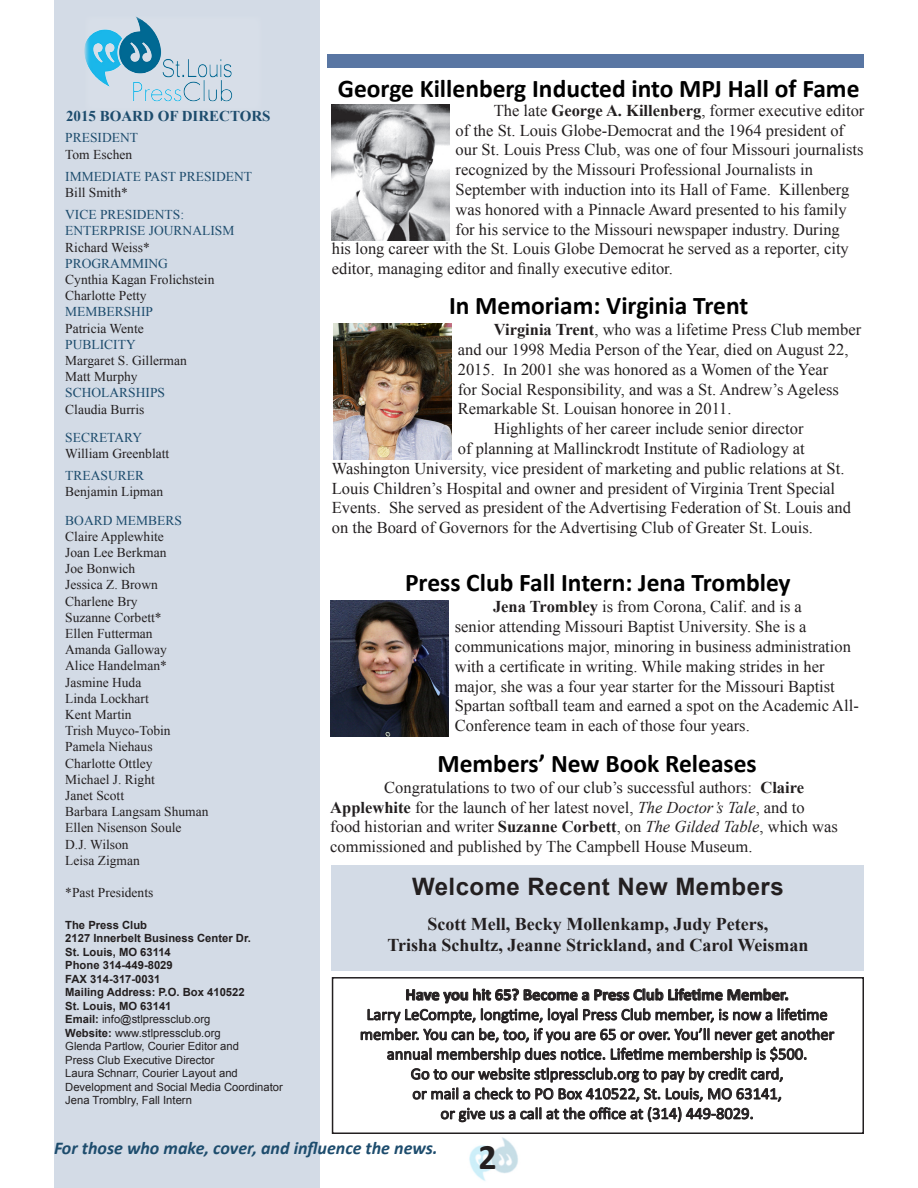
<style>
.page{position:relative;width:918px;height:1188px;background:#fff}
.page>*{position:absolute;margin:0;border:0;box-sizing:border-box;transform-origin:0 0}
.t1{font:700 36px "Calibri";color:#231f20}
.t2{font:700 25.5px "Calibri";color:#000}
.t3{font:700 24px "Arial";letter-spacing:.02em;color:#231f20}
.t4{font:700 18px "Times New Roman";color:#231f20}
.t5{font:italic 700 18px "Calibri";color:#1d4c6d}
.t6{font:16.5px/19.8px "Times New Roman";color:#231f20}
.t7{font:16.5px/19.8px "Calibri";color:#231f20;text-align:center}
.t8{font:700 16.5px "Calibri";color:#231f20}
.t9{font:700 15px "Times New Roman";color:#1d4c6d}
.t10{font:13.5px "Times New Roman";color:#231f20}
.t11{font:13.5px "Times New Roman";color:#1d4c6d}
.t12{font:11.25px "Arial";color:#231f20}
.t13{font:700 11.25px "Arial";color:#231f20}
.s1{font-weight:700}
.s2{font-style:italic}
</style>
<div class="page">
<img style="left:469px;top:1137px;width:49px;height:44px">
<div style="left:54px;top:0;width:266px;height:1188px;background:#d3dbe6"></div>
<div style="left:328px;top:54px;width:536px;height:13px;background:#5976a3"></div>
<div style="left:332px;top:865px;width:532px;height:106px;background:#d3dbe6"></div>
<div style="left:332px;top:977px;width:532px;height:157px;border:2px solid #231f20"></div>
<img style="left:330px;top:601px;width:119px;height:136px">
<img style="left:333px;top:324px;width:119px;height:135px">
<img style="left:331px;top:104px;width:119px;height:136px">
<svg style="left:360px;top:988px;width:475px;height:135px"></svg>
<img style="left:85px;top:16px;width:148px;height:86px">
<p class="t9" style="left:66px;top:106px;width:206px">2015 BOARD OF DIRECTORS</p>
<p class="t11" style="left:65px;top:129px;width:74px">PRESIDENT</p>
<p class="t10" style="left:65px;top:145px;width:68px">Tom Eschen</p>
<p class="t11" style="left:65px;top:167px;width:188px">IMMEDIATE PAST PRESIDENT</p>
<p class="t10" style="left:65px;top:183px;width:64px">Bill Smith*</p>
<p class="t11" style="left:65px;top:206px;width:120px">VICE PRESIDENTS:</p>
<p class="t11" style="left:65px;top:222px;width:171px">ENTERPRISE JOURNALISM</p>
<p class="t10" style="left:65px;top:238px;width:86px">Richard Weiss*</p>
<p class="t11" style="left:65px;top:254px;width:104px">PROGRAMMING</p>
<p class="t10" style="left:65px;top:270px;width:151px">Cynthia Kagan Frolichstein</p>
<p class="t10" style="left:65px;top:287px;width:83px">Charlotte Petty</p>
<p class="t11" style="left:65px;top:303px;width:89px">MEMBERSHIP</p>
<p class="t10" style="left:65px;top:319px;width:80px">Patricia Wente</p>
<p class="t11" style="left:65px;top:335px;width:72px">PUBLICITY</p>
<p class="t10" style="left:65px;top:351px;width:123px">Margaret S. Gillerman</p>
<p class="t10" style="left:65px;top:368px;width:74px">Matt Murphy</p>
<p class="t11" style="left:65px;top:384px;width:101px">SCHOLARSHIPS</p>
<p class="t10" style="left:65px;top:400px;width:81px">Claudia Burris</p>
<p class="t11" style="left:65px;top:428px;width:78px">SECRETARY</p>
<p class="t10" style="left:65px;top:444px;width:106px">William Greenblatt</p>
<p class="t11" style="left:65px;top:467px;width:80px">TREASURER</p>
<p class="t10" style="left:65px;top:483px;width:99px">Benjamin Lipman</p>
<p class="t11" style="left:65px;top:511px;width:118px">BOARD MEMBERS</p>
<p class="t10" style="left:65px;top:527px;width:100px">Claire Applewhite</p>
<p class="t10" style="left:65px;top:543px;width:103px">Joan Lee Berkman</p>
<p class="t10" style="left:65px;top:560px;width:72px">Joe Bonwich</p>
<p class="t10" style="left:65px;top:576px;width:94px">Jessica Z. Brown</p>
<p class="t10" style="left:65px;top:592px;width:74px">Charlene Bry</p>
<p class="t10" style="left:65px;top:608px;width:98px">Suzanne Corbett*</p>
<p class="t10" style="left:65px;top:624px;width:89px">Ellen Futterman</p>
<p class="t10" style="left:65px;top:641px;width:103px">Amanda Galloway</p>
<p class="t10" style="left:65px;top:657px;width:103px">Alice Handelman*</p>
<p class="t10" style="left:65px;top:673px;width:78px">Jasmine Huda</p>
<p class="t10" style="left:65px;top:689px;width:85px">Linda Lockhart</p>
<p class="t10" style="left:65px;top:705px;width:68px">Kent Martin</p>
<p class="t10" style="left:65px;top:722px;width:107px">Trish Muyco-Tobin</p>
<p class="t10" style="left:65px;top:738px;width:89px">Pamela Niehaus</p>
<p class="t10" style="left:65px;top:754px;width:89px">Charlotte Ottley</p>
<p class="t10" style="left:65px;top:770px;width:91px">Michael J. Right</p>
<p class="t10" style="left:65px;top:786px;width:60px">Janet Scott</p>
<p class="t10" style="left:65px;top:803px;width:145px">Barbara Langsam Shuman</p>
<p class="t10" style="left:65px;top:819px;width:118px">Ellen Nisenson Soule</p>
<p class="t10" style="left:65px;top:835px;width:65px">D.J. Wilson</p>
<p class="t10" style="left:65px;top:851px;width:76px">Leisa Zigman</p>
<p class="t10" style="left:65px;top:884px;width:90px">*Past Presidents</p>
<p class="t2" style="left:338px;top:72px;width:523px">George Killenberg Inducted into MPJ Hall of Fame</p>
<p class="t6" style="left:494px;top:100px;width:372px">The late <span class="s1">George A. Killenberg</span>, former executive editor</p>
<p class="t6" style="left:456px;top:120px;width:390px">of the St. Louis Globe-Democrat and the 1964 president of</p>
<p class="t6" style="left:456px;top:140px;width:409px">our St. Louis Press Club, was one of four Missouri journalists</p>
<p class="t6" style="left:456px;top:160px;width:359px">recognized by the Missouri Professional Journalists in</p>
<p class="t6" style="left:456px;top:179px;width:395px">September with induction into its Hall of Fame. Killenberg</p>
<p class="t6" style="left:456px;top:199px;width:393px">was honored with a Pinnacle Award presented to his family</p>
<p class="t6" style="left:456px;top:219px;width:386px">for his service to the Missouri newspaper industry. During</p>
<p class="t6" style="left:332px;top:239px;width:519px">his long career with the St. Louis Globe Democrat he served as a reporter, city</p>
<p class="t6" style="left:332px;top:259px;width:343px">editor, managing editor and finally executive editor.</p>
<p class="t2" style="left:449px;top:290px;width:301px">In Memoriam: Virginia Trent</p>
<p class="t6" style="left:458px;top:320px;width:405px;text-indent:36px"><span class="s1">Virginia Trent</span>, who was a lifetime Press Club member and our 1998 Media Person of the Year, died on August 22, 2015. In 2001 she was honored as a Women of the Year<br>for Social Responsibility, and was a St. Andrew’s Ageless Remarkable St. Louisan honoree in 2011.</p>
<p class="t6" style="left:494px;top:419px;width:311px">Highlights of her career include senior director</p>
<p class="t6" style="left:458px;top:438px;width:348px">of planning at Mallinckrodt Institute of Radiology at</p>
<p class="t6" style="left:332px;top:458px;width:514px">Washington University, vice president of marketing and public relations at St.</p>
<p class="t6" style="left:332px;top:478px;width:505px">Louis Children’s Hospital and owner and president of Virginia Trent Special</p>
<p class="t6" style="left:332px;top:498px;width:521px">Events. She served as president of the Advertising Federation of St. Louis and</p>
<p class="t6" style="left:332px;top:518px;width:483px">on the Board of Governors for the Advertising Club of Greater St. Louis.</p>
<p class="t2" style="left:405px;top:567px;width:387px">Press Club Fall Intern: Jena Trombley</p>
<p class="t6" style="left:455px;top:597px;width:406px;text-indent:38px"><span class="s1">Jena Trombley</span> is from Corona, Calif. and is a<br>senior attending Missouri Baptist University. She is a communications major, minoring in business administration with a certificate in writing. While making strides in her major, she was a four year starter for the Missouri Baptist Spartan softball team and earned a spot on the Academic All-Conference team in each of those four years.</p>
<p class="t2" style="left:437px;top:747px;width:321px">Members’ New Book Releases</p>
<p class="t6" style="left:330px;top:777px;width:509px;text-indent:54px">Congratulations to two of our club’s successful authors: <span class="s1">Claire Applewhite</span> for the launch of her latest novel, <span class="s2">The Doctor’s Tale</span>, and to food historian and writer <span class="s1">Suzanne Corbett</span>, on <span class="s2">The Gilded Table</span>, which was commissioned and published by The Campbell House Museum.</p>
<p class="t3" style="left:412px;top:871px;width:373px">Welcome Recent New Members</p>
<p class="t4" style="left:427px;top:912px;width:342px">Scott Mell, Becky Mollenkamp, Judy Peters,</p>
<p class="t4" style="left:387px;top:933px;width:423px">Trisha Schultz, Jeanne Strickland, and Carol Weisman</p>
<p class="t13" style="left:65px;top:917px;width:83px">The Press Club</p>
<p class="t13" style="left:65px;top:931px;width:187px">2127 Innerbelt Business Center Dr.</p>
<p class="t13" style="left:65px;top:944px;width:107px">St. Louis, MO 63114</p>
<p class="t13" style="left:65px;top:958px;width:109px">Phone 314-449-8029</p>
<p class="t13" style="left:65px;top:971px;width:97px">FAX 314-317-0031</p>
<p class="t13" style="left:65px;top:985px;width:181px">Mailing Address: P.O. Box 410522</p>
<p class="t13" style="left:65px;top:998px;width:108px">St. Louis, MO 63141</p>
<p class="t12" style="left:65px;top:1012px;width:147px"><span class="s1">Email:</span> info@stlpressclub.org</p>
<p class="t12" style="left:65px;top:1025px;width:157px"><span class="s1">Website:</span> www.stlpressclub.org</p>
<p class="t12" style="left:65px;top:1039px;width:175px">Glenda Partlow, Courier Editor and</p>
<p class="t12" style="left:65px;top:1052px;width:151px">Press Club Executive Director</p>
<p class="t12" style="left:65px;top:1066px;width:174px">Laura Schnarr, Courier Layout and</p>
<p class="t12" style="left:65px;top:1079px;width:219px">Development and Social Media Coordinator</p>
<p class="t12" style="left:65px;top:1093px;width:128px">Jena Tromblry, Fall Intern</p>
<p class="t5" style="left:54px;top:1136px;width:385px">For those who make, cover, and influence the news.</p>
<p class="t1" style="left:478px;top:1134px;width:20px">2</p>
<p class="t8" style="left:405px;top:984px;width:385px">Have you hit 65? Become a Press Club Lifetime Member.</p>
<p class="t7" style="left:360px;top:1005px;width:476px">Larry LeCompte, longtime, loyal Press Club member, is now a lifetime member. You can be, too, if you are 65 or over. You’ll never get another annual membership dues notice. Lifetime membership is $500.</p>
<p class="t7" style="left:411px;top:1064px;width:374px">Go to our website stlpressclub.org to pay by credit card,</p>
<p class="t7" style="left:412px;top:1084px;width:371px">or mail a check to PO Box 410522, St. Louis, MO 63141,</p>
<p class="t7" style="left:441px;top:1104px;width:315px">or give us a call at the office at (314) 449-8029.</p>
</div>
